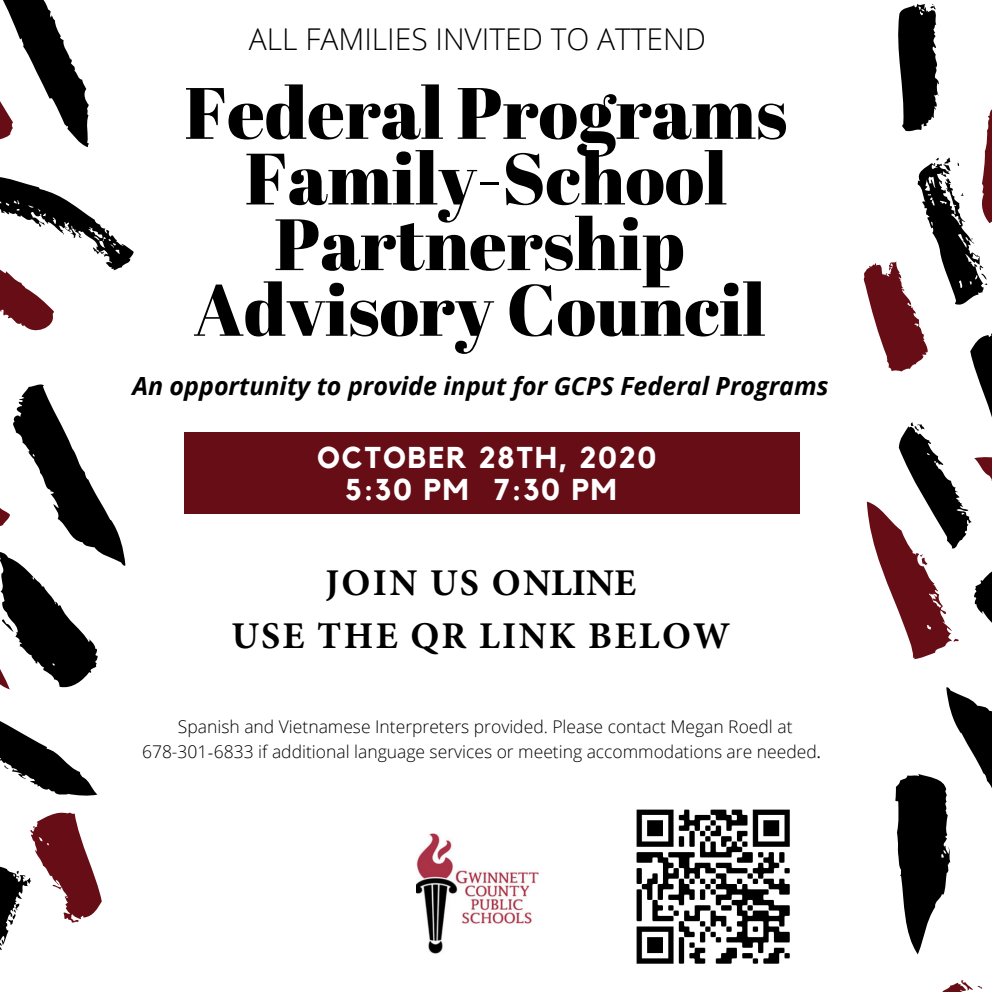
<style>
.page{position:relative;width:992px;height:992px;background:#fff}
.page>*{position:absolute;margin:0;border:0;box-sizing:border-box;transform-origin:0 0}
.t1{font:72.5px/65.8px "Abril Fatface";color:#000;text-align:center}
.t2{font:700 37.75px/53.5px "Minion Pro";letter-spacing:.06em;color:#000;text-align:center}
.t3{font:700 30px/32px "Kollektif";letter-spacing:.06em;color:#fff;text-align:center}
.t4{font:300 30px "Open Sans";color:#000}
.t5{font:italic 700 25px "Open Sans";color:#000}
.t6{font:300 17.5px/24.5px "Open Sans";color:#000;text-align:center}
.s1{font-family:"Minion Pro";font-weight:400}
</style>
<div class="page">
<svg style="left:0;top:0;width:89px;height:148px"></svg>
<svg style="left:0;top:177px;width:134px;height:154px"></svg>
<svg style="left:0;top:384px;width:125px;height:306px"></svg>
<div style="left:184px;top:433px;width:616px;height:80px;background:#660d15"></div>
<svg style="left:863px;top:3px;width:129px;height:952px"></svg>
<svg style="left:0;top:721px;width:102px;height:230px"></svg>
<svg style="left:942px;top:980px;width:41px;height:12px"></svg>
<img style="left:417px;top:833px;width:122px;height:121px">
<img style="left:636px;top:809px;width:154px;height:155px">
<h3 class="t4" style="left:249px;top:18px;width:459px">ALL FAMILIES INVITED TO ATTEND</h3>
<h1 class="t1" style="left:184px;top:78px;width:604px">Federal Programs<br>Family-School<br>Partnership<br>Advisory Council</h1>
<h3 class="t5" style="left:132px;top:368px;width:698px">An opportunity to provide input for GCPS Federal Programs</h3>
<h3 class="t3" style="left:317px;top:442px;width:340px">OCTOBER 28TH, 2020<br>5:30 PM 7:30 PM</h3>
<h2 class="t2" style="left:231px;top:555px;width:500px">JOIN US ONLINE<br>USE THE QR LINK BELOW</h2>
<p class="t6" style="left:142px;top:714px;width:680px">Spanish and Vietnamese Interpreters provided. Please contact Megan Roedl at<br>678-301<span class="s1">-</span>6833 if additional language services or meeting accommodations are needed<span class="s1">.</span></p>
</div>
